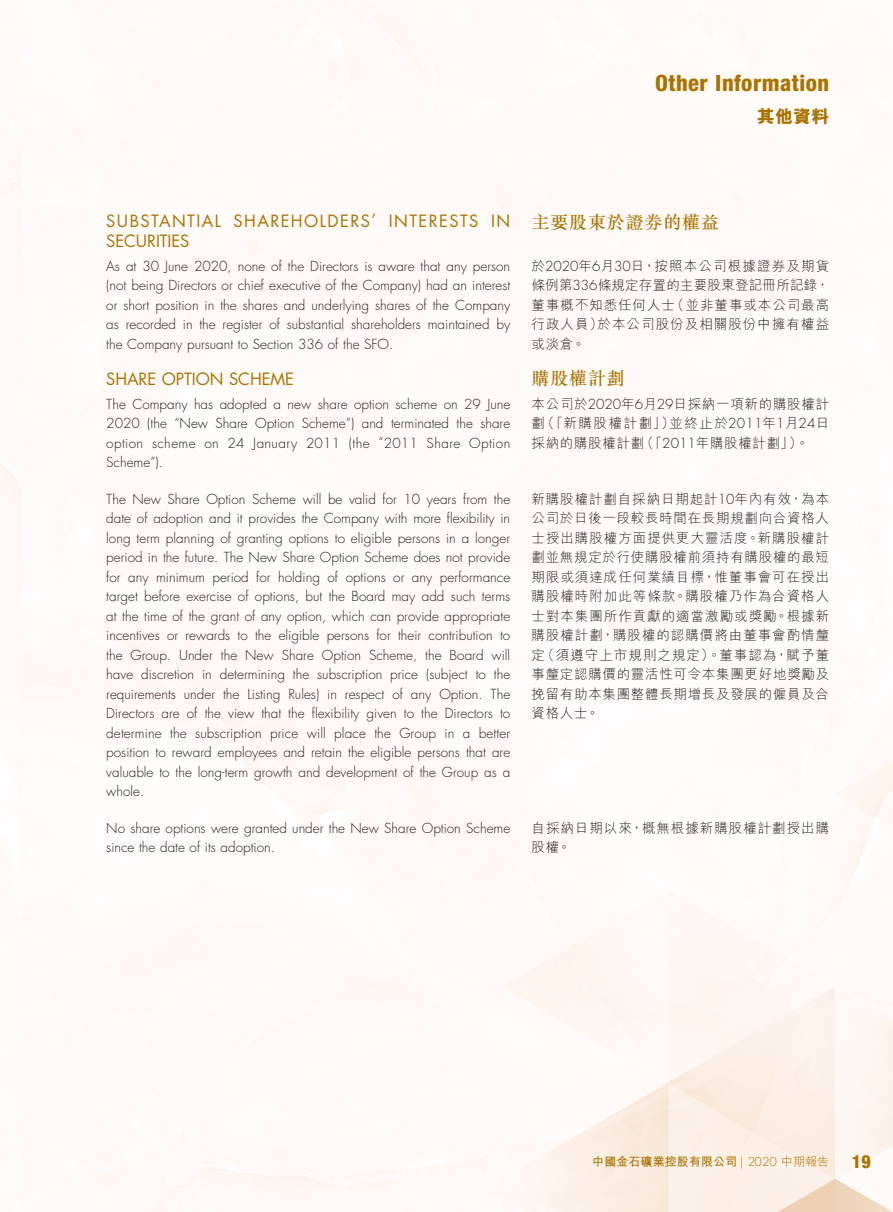
<style>
.page{position:relative;width:893px;height:1212px;background:#fff}
.page>*{position:absolute;margin:0;border:0;box-sizing:border-box;transform-origin:0 0}
.t1{font:800 condensed 22.5px "Helvetica Neue LT Std";letter-spacing:.02em;color:#a97300}
.t2{font:500 18px "M Sung HK";letter-spacing:.045em;color:#a97300}
.t3{font:800 18px "M Hei HK";color:#a97300}
.t4{font:800 condensed 18px "Helvetica Neue LT Std";color:#a97300}
.t5{font:16.5px/19.5px "Futura Std";letter-spacing:.085em;color:#a97300}
.t6{font:16.5px "Futura Std";letter-spacing:-.005em;color:#a97300}
.t7{font:300 13.5px/19.5px "Futura Std";color:#231f20;text-align:justify}
.t8{font:300 13.5px/19.5px "M Hei HK";letter-spacing:.055em;color:#231f20;text-align:justify}
.t9{font:700 12px "M Hei HK";letter-spacing:.01em;color:#a97300}
.s1{font-family:"Futura Std"}
.s2{font-family:"Futura Std";font-weight:300}
.s3{font-weight:300}
</style>
<div class="page">
<h1 class="t1" style="left:655px;top:69px;width:176px">Other Information</h1>
<h2 class="t3" style="left:757px;top:107px;width:74px">其他資料</h2>
<p class="t5" style="left:106px;top:212px;width:405px">SUBSTANTIAL SHAREHOLDERS’ INTERESTS IN<br>SECURITIES</p>
<p class="t7" style="left:106px;top:256px;width:405px">As at 30 June 2020, none of the Directors is aware that any person (not being Directors or chief executive of the Company) had an interest or short position in the shares and underlying shares of the Company as recorded in the register of substantial shareholders maintained by the Company pursuant to Section 336 of the SFO.</p>
<p class="t6" style="left:106px;top:368px;width:189px">SHARE OPTION SCHEME</p>
<p class="t7" style="left:106px;top:395px;width:405px">The Company has adopted a new share option scheme on 29 June 2020 (the “New Share Option Scheme”) and terminated the share option scheme on 24 January 2011 (the “2011 Share Option Scheme”).</p>
<p class="t7" style="left:106px;top:490px;width:405px">The New Share Option Scheme will be valid for 10 years from the date of adoption and it provides the Company with more flexibility in long term planning of granting options to eligible persons in a longer period in the future. The New Share Option Scheme does not provide for any minimum period for holding of options or any performance target before exercise of options, but the Board may add such terms at the time of the grant of any option, which can provide appropriate incentives or rewards to the eligible persons for their contribution to the Group. Under the New Share Option Scheme, the Board will have discretion in determining the subscription price (subject to the requirements under the Listing Rules) in respect of any Option. The Directors are of the view that the flexibility given to the Directors to determine the subscription price will place the Group in a better position to reward employees and retain the eligible persons that are valuable to the long-term growth and development of the Group as a whole.</p>
<p class="t7" style="left:106px;top:818px;width:405px">No share options were granted under the New Share Option Scheme since the date of its adoption.</p>
<h2 class="t2" style="left:531px;top:209px;width:189px">主要股東於證券的權益</h2>
<p class="t8" style="left:531px;top:256px;width:299px">於<span class="s1">2020</span>年<span class="s1">6</span>月<span class="s1">30</span>日，按照本公司根據證券及期貨條例第<span class="s1">336</span>條規定存置的主要股東登記冊所記錄，董事概不知悉任何人士（並非董事或本公司最高行政人員）於本公司股份及相關股份中擁有權益或淡倉。</p>
<h2 class="t2" style="left:531px;top:366px;width:95px">購股權計劃</h2>
<p class="t8" style="left:531px;top:394px;width:299px">本公司於<span class="s1">2020</span>年<span class="s1">6</span>月<span class="s1">29</span>日採納一項新的購股權計劃（「新購股權計劃」）並終止於<span class="s1">2011</span>年<span class="s1">1</span>月<span class="s1">24</span>日採納的購股權計劃（「<span class="s1">2011</span>年購股權計劃」）。</p>
<p class="t8" style="left:531px;top:489px;width:299px">新購股權計劃自採納日期起計<span class="s1">10</span>年內有效，為本公司於日後一段較長時間在長期規劃向合資格人士授出購股權方面提供更大靈活度。新購股權計劃並無規定於行使購股權前須持有購股權的最短期限或須達成任何業績目標，惟董事會可在授出購股權時附加此等條款。購股權乃作為合資格人士對本集團所作貢獻的適當激勵或獎勵。根據新購股權計劃，購股權的認購價將由董事會酌情釐定（須遵守上市規則之規定）。董事認為，賦予董事釐定認購價的靈活性可令本集團更好地獎勵及挽留有助本集團整體長期增長及發展的僱員及合資格人士。</p>
<p class="t8" style="left:531px;top:818px;width:299px">自採納日期以來，概無根據新購股權計劃授出購股權。</p>
<p class="t9" style="left:592px;top:1152px;width:238px">中國金石礦業控股有限公司 <span class="s2">| 2020</span> <span class="s3">中期報告</span></p>
<h2 class="t4" style="left:852px;top:1150px;width:20px">19</h2>
</div>
